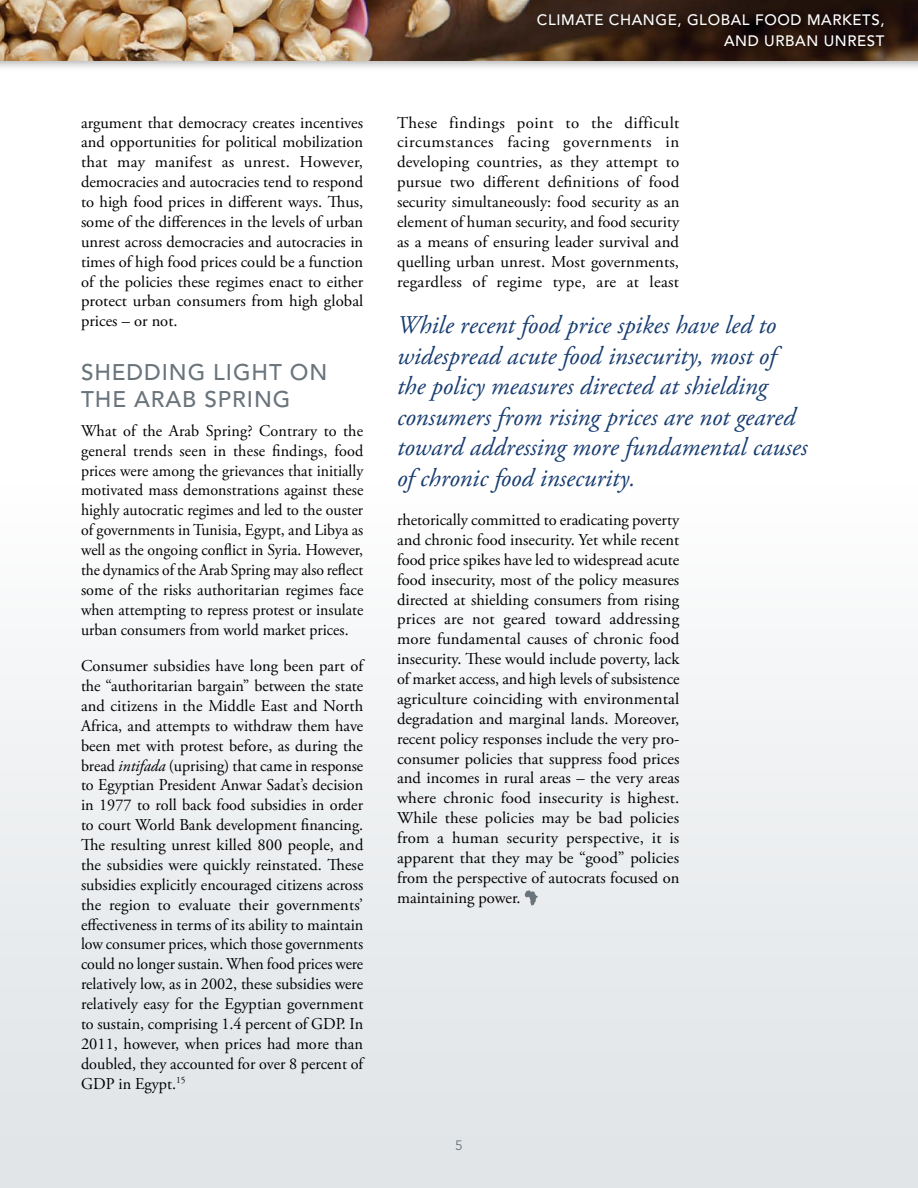
<style>
.page{position:relative;width:918px;height:1188px;background:#fff}
.page>*{position:absolute;margin:0;border:0;box-sizing:border-box;transform-origin:0 0}
.quote{font:italic 25.5px/30.6px "Adobe Garamond Pro";color:#183d71}
.subs{font:500 22.5px/27px "Avenir LT Std";letter-spacing:.04em;color:#6a747b}
.body{font:16.5px/19.8px "Adobe Garamond Pro";color:#000;text-align:justify}
.t1{font:500 15px/21px "Avenir LT Std";letter-spacing:.04em;color:#fff;text-align:right}
.t2{font:13.5px "Avenir LT Std";color:#6a747b}
.s1{font-style:italic}
</style>
<div class="page">
<div style="left:0;top:486px;width:918px;height:702px;background:linear-gradient(to bottom,#fdfdfd,#dee3e6)"></div>
<hr style="left:0;top:486px;width:1px;height:702px;background:#e1e5e8">
<div style="left:0;top:0;width:918px;height:72px;background:#000;opacity:.3"></div>
<img style="left:0;top:0;width:918px;height:60px">
<div style="left:534px;top:10px;width:361px;height:49px;background:#000;opacity:.5"></div>
<svg style="left:525px;top:890px;width:13px;height:16px"></svg>
<p class="body" style="left:81px;top:113px;width:284px">argument that democracy creates incentives and opportunities for political mobilization that may manifest as unrest. However, democracies and autocracies tend to respond to high food prices in different ways. Thus, some of the differences in the levels of urban unrest across democracies and autocracies in times of high food prices could be a function of the policies these regimes enact to either protect urban consumers from high global prices – or not.</p>
<p class="subs" style="left:81px;top:360px;width:248px">SHEDDING LIGHT ON<br>THE ARAB SPRING</p>
<p class="body" style="left:81px;top:421px;width:284px">What of the Arab Spring? Contrary to the general trends seen in these findings, food prices were among the grievances that initially motivated mass demonstrations against these highly autocratic regimes and led to the ouster of governments in Tunisia, Egypt, and Libya as well as the ongoing conflict in Syria. However, the dynamics of the Arab Spring may also reflect some of the risks authoritarian regimes face when attempting to repress protest or insulate urban consumers from world market prices.</p>
<p class="body" style="left:81px;top:657px;width:284px">Consumer subsidies have long been part of the “authoritarian bargain” between the state and citizens in the Middle East and North Africa, and attempts to withdraw them have been met with protest before, as during the bread <span class="s1">intifada</span> (uprising) that came in response to Egyptian President Anwar Sadat’s decision in 1977 to roll back food subsidies in order to court World Bank development financing.<br>The resulting unrest killed 800 people, and the subsidies were quickly reinstated. These subsidies explicitly encouraged citizens across the region to evaluate their governments’ effectiveness in terms of its ability to maintain low consumer prices, which those governments could no longer sustain. When food prices were relatively low, as in 2002, these subsidies were relatively easy for the Egyptian government to sustain, comprising 1.4 percent of GDP. In 2011, however, when prices had more than doubled, they accounted for over 8 percent of GDP in Egypt.<sup>15</sup></p>
<p class="t1" style="left:537px;top:10px;width:349px">CLIMATE CHANGE, GLOBAL FOOD MARKETS,<br>AND URBAN UNREST</p>
<p class="body" style="left:397px;top:113px;width:284px">These findings point to the difficult circumstances facing governments in developing countries, as they attempt to pursue two different definitions of food security simultaneously: food security as an element of human security, and food security as a means of ensuring leader survival and quelling urban unrest. Most governments, regardless of regime type, are at least</p>
<p class="quote" style="left:397px;top:310px;width:412px">While recent food price spikes have led to widespread acute food insecurity, most of the policy measures directed at shielding consumers from rising prices are not geared toward addressing more fundamental causes of chronic food insecurity.</p>
<p class="body" style="left:397px;top:510px;width:284px">rhetorically committed to eradicating poverty and chronic food insecurity. Yet while recent food price spikes have led to widespread acute food insecurity, most of the policy measures directed at shielding consumers from rising prices are not geared toward addressing more fundamental causes of chronic food insecurity. These would include poverty, lack of market access, and high levels of subsistence agriculture coinciding with environmental degradation and marginal lands. Moreover, recent policy responses include the very pro&shy;consumer policies that suppress food prices and incomes in rural areas – the very areas where chronic food insecurity is highest.<br>While these policies may be bad policies from a human security perspective, it is apparent that they may be “good” policies from the perspective of autocrats focused on maintaining power.</p>
<p class="t2" style="left:455px;top:1137px;width:9px">5</p>
</div>
